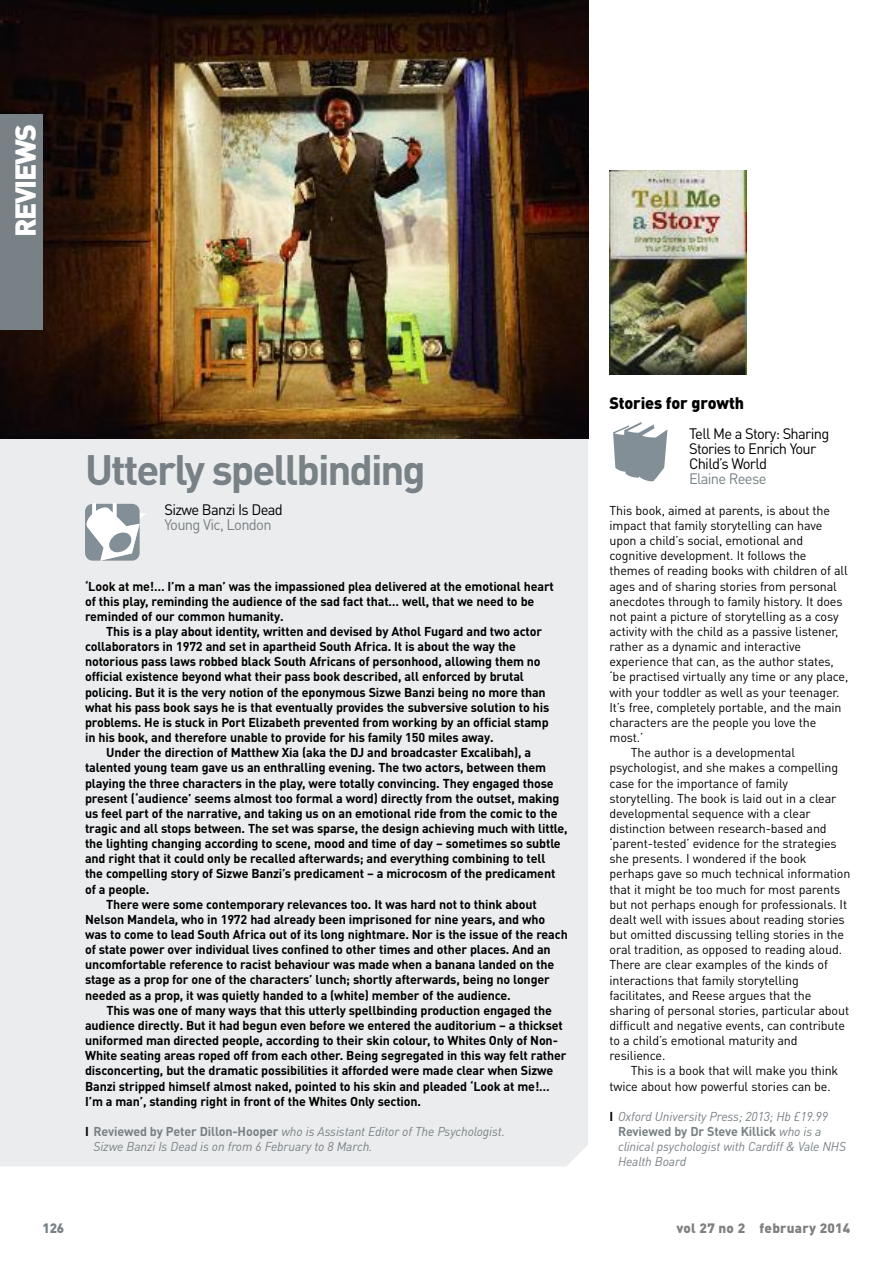
<style>
.page{position:relative;width:893px;height:1263px;background:#fff}
.page>*{position:absolute;margin:0;border:0;box-sizing:border-box;transform-origin:0 0}
.t1{font:700 42px "DIN Pro";letter-spacing:-.05em;color:#788185}
.t2{font:900 28.5px "DIN Pro";letter-spacing:-.05em;color:#fff}
.t3{font:900 16.5px "DIN Pro";letter-spacing:-.01em;color:#000}
.t4{font:15px/15.1px "DIN Pro";letter-spacing:-.045em;color:#000}
.t5{font:15px "DIN Pro";letter-spacing:-.045em;color:#788185}
.t6{font:900 13.5px "DIN Pro";letter-spacing:.015em;color:#808080}
.t7{font:900 13.5px "DIN Pro";color:#788185}
.t8{font:700 12.75px/15.1px "DIN Pro";letter-spacing:-.01em;color:#000}
.t9{font:12.75px "DIN Pro";letter-spacing:-.01em;color:#000}
.t10{font:italic 12.75px/15.1px "DIN Pro";letter-spacing:-.01em;color:#788185}
.s1{font-weight:700;font-style:normal;color:#000}
.s2{font-weight:700;font-style:normal}
</style>
<div class="page">
<div style="left:0;top:438px;width:588px;height:728px;background:#ebeced"></div>
<img style="left:609px;top:170px;width:137px;height:204px">
<img style="left:0;top:0;width:588px;height:438px">
<div style="left:0;top:115px;width:43px;height:215px;background:#788185"></div>
<svg style="left:613px;top:422px;width:54px;height:59px"></svg>
<svg style="left:85px;top:503px;width:62px;height:58px"></svg>
<h2 class="t2" style="left:16px;top:237px;width:115px;rotate:-90deg">REVIEWS</h2>
<h1 class="t1" style="left:85px;top:455px;width:342px">Utterly spellbinding</h1>
<p class="t4" style="left:165px;top:503px;width:120px">Sizwe Banzi Is Dead</p>
<p class="t5" style="left:165px;top:519px;width:109px">Young Vic, London</p>
<p class="t8" style="left:85px;top:580px;width:470px">‘Look at me!… I’m a man’ was the impassioned plea delivered at the emotional heart of this play, reminding the audience of the sad fact that… well, that we need to be reminded of our common humanity.</p>
<p class="t8" style="left:85px;top:625px;width:466px;text-indent:21px">This is a play about identity, written and devised by Athol Fugard and two actor collaborators in 1972 and set in apartheid South Africa. It is about the way the notorious pass laws robbed black South Africans of personhood, allowing them no official existence beyond what their pass book described, all enforced by brutal policing. But it is the very notion of the eponymous Sizwe Banzi being no more than what his pass book says he is that eventually provides the subversive solution to his problems. He is stuck in Port Elizabeth prevented from working by an official stamp in his book, and therefore unable to provide for his family 150 miles away.</p>
<p class="t8" style="left:106px;top:746px;width:426px">Under the direction of Matthew Xia (aka the DJ and broadcaster Excalibah), a</p>
<p class="t8" style="left:85px;top:761px;width:462px">talented young team gave us an enthralling evening. The two actors, between them</p>
<p class="t8" style="left:85px;top:776px;width:470px">playing the three characters in the play, were totally convincing. They engaged those</p>
<p class="t8" style="left:85px;top:792px;width:476px">present (‘audience’ seems almost too formal a word) directly from the outset, making</p>
<p class="t8" style="left:85px;top:807px;width:474px">us feel part of the narrative, and taking us on an emotional ride from the comic to the</p>
<p class="t8" style="left:85px;top:822px;width:484px">tragic and all stops between. The set was sparse, the design achieving much with little,</p>
<p class="t8" style="left:85px;top:837px;width:477px">the lighting changing according to scene, mood and time of day – sometimes so subtle</p>
<p class="t8" style="left:85px;top:852px;width:462px">and right that it could only be recalled afterwards; and everything combining to tell</p>
<p class="t8" style="left:85px;top:867px;width:472px">the compelling story of Sizwe Banzi’s predicament – a microcosm of the predicament</p>
<p class="t8" style="left:85px;top:883px;width:66px">of a people.</p>
<p class="t8" style="left:106px;top:898px;width:432px">There were some contemporary relevances too. It was hard not to think about</p>
<p class="t8" style="left:85px;top:913px;width:462px">Nelson Mandela, who in 1972 had already been imprisoned for nine years, and who</p>
<p class="t8" style="left:85px;top:928px;width:484px">was to come to lead South Africa out of its long nightmare. Nor is the issue of the reach</p>
<p class="t8" style="left:85px;top:943px;width:467px">of state power over individual lives confined to other times and other places. And an</p>
<p class="t8" style="left:85px;top:958px;width:471px">uncomfortable reference to racist behaviour was made when a banana landed on the</p>
<p class="t8" style="left:85px;top:973px;width:466px">stage as a prop for one of the characters’ lunch; shortly afterwards, being no longer</p>
<p class="t8" style="left:85px;top:989px;width:427px">needed as a prop, it was quietly handed to a (white) member of the audience.</p>
<p class="t8" style="left:106px;top:1004px;width:447px">This was one of many ways that this utterly spellbinding production engaged the</p>
<p class="t8" style="left:85px;top:1019px;width:479px">audience directly. But it had begun even before we entered the auditorium – a thickset</p>
<p class="t8" style="left:85px;top:1034px;width:474px">uniformed man directed people, according to their skin colour, to Whites Only of Non-</p>
<p class="t8" style="left:85px;top:1049px;width:483px">White seating areas roped off from each other. Being segregated in this way felt rather</p>
<p class="t8" style="left:85px;top:1064px;width:470px">disconcerting, but the dramatic possibilities it afforded were made clear when Sizwe</p>
<p class="t8" style="left:85px;top:1079px;width:466px">Banzi stripped himself almost naked, pointed to his skin and pleaded ‘Look at me!…</p>
<p class="t8" style="left:85px;top:1095px;width:338px">I’m a man’, standing right in front of the Whites Only section.</p>
<p class="t10" style="left:94px;top:1125px;width:413px;text-indent:-8px"><span class="s1">I</span> <span class="s2">Reviewed by Peter Dillon-Hooper</span> who is Assistant Editor of The Psychologist.<br>Sizwe Banzi Is Dead is on from 6 February to 8 March.</p>
<p class="t3" style="left:609px;top:397px;width:136px">Stories for growth</p>
<p class="t4" style="left:689px;top:428px;width:142px">Tell Me a Story: Sharing<br>Stories to Enrich Your<br>Child’s World</p>
<p class="t5" style="left:689px;top:474px;width:79px">Elaine Reese</p>
<p class="t9" style="left:609px;top:506px;width:222px">This book, aimed at parents, is about the</p>
<p class="t9" style="left:609px;top:521px;width:214px">impact that family storytelling can have</p>
<p class="t9" style="left:609px;top:536px;width:195px">upon a child’s social, emotional and</p>
<p class="t9" style="left:609px;top:551px;width:199px">cognitive development. It follows the</p>
<p class="t9" style="left:609px;top:566px;width:240px">themes of reading books with children of all</p>
<p class="t9" style="left:609px;top:581px;width:229px">ages and of sharing stories from personal</p>
<p class="t9" style="left:609px;top:597px;width:235px">anecdotes through to family history. It does</p>
<p class="t9" style="left:609px;top:612px;width:231px">not paint a picture of storytelling as a cosy</p>
<p class="t9" style="left:609px;top:627px;width:230px">activity with the child as a passive listener,</p>
<p class="t9" style="left:609px;top:642px;width:193px">rather as a dynamic and interactive</p>
<p class="t9" style="left:609px;top:657px;width:226px">experience that can, as the author states,</p>
<p class="t9" style="left:609px;top:672px;width:240px">‘be practised virtually any time or any place,</p>
<p class="t9" style="left:609px;top:687px;width:232px">with your toddler as well as your teenager.</p>
<p class="t9" style="left:609px;top:703px;width:233px">It’s free, completely portable, and the main</p>
<p class="t9" style="left:609px;top:718px;width:208px">characters are the people you love the</p>
<p class="t9" style="left:609px;top:733px;width:35px">most.’</p>
<p class="t9" style="left:631px;top:748px;width:166px">The author is a developmental</p>
<p class="t9" style="left:609px;top:763px;width:230px">psychologist, and she makes a compelling</p>
<p class="t9" style="left:609px;top:778px;width:180px">case for the importance of family</p>
<p class="t9" style="left:609px;top:793px;width:228px">storytelling. The book is laid out in a clear</p>
<p class="t9" style="left:609px;top:809px;width:203px">developmental sequence with a clear</p>
<p class="t9" style="left:609px;top:824px;width:219px">distinction between research-based and</p>
<p class="t9" style="left:609px;top:839px;width:229px">‘parent-tested’ evidence for the strategies</p>
<p class="t9" style="left:609px;top:854px;width:199px">she presents. I wondered if the book</p>
<p class="t9" style="left:609px;top:869px;width:242px">perhaps gave so much technical information</p>
<p class="t9" style="left:609px;top:884px;width:232px">that it might be too much for most parents</p>
<p class="t9" style="left:609px;top:900px;width:239px">but not perhaps enough for professionals. It</p>
<p class="t9" style="left:609px;top:915px;width:237px">dealt well with issues about reading stories</p>
<p class="t9" style="left:609px;top:930px;width:236px">but omitted discussing telling stories in the</p>
<p class="t9" style="left:609px;top:945px;width:234px">oral tradition, as opposed to reading aloud.</p>
<p class="t9" style="left:609px;top:960px;width:220px">There are clear examples of the kinds of</p>
<p class="t9" style="left:609px;top:975px;width:191px">interactions that family storytelling</p>
<p class="t9" style="left:609px;top:990px;width:203px">facilitates, and Reese argues that the</p>
<p class="t9" style="left:609px;top:1006px;width:241px">sharing of personal stories, particular about</p>
<p class="t9" style="left:609px;top:1021px;width:237px">difficult and negative events, can contribute</p>
<p class="t9" style="left:609px;top:1036px;width:190px">to a child’s emotional maturity and</p>
<p class="t9" style="left:609px;top:1051px;width:57px">resilience.</p>
<p class="t9" style="left:631px;top:1066px;width:209px">This is a book that will make you think</p>
<p class="t9" style="left:609px;top:1081px;width:223px">twice about how powerful stories can be.</p>
<p class="t10" style="left:618px;top:1110px;width:230px;text-indent:-9px"><span class="s1">I</span> Oxford University Press; 2013; Hb £19.99<br><span class="s2">Reviewed by Dr Steve Killick</span> who is a clinical psychologist with Cardiff &amp; Vale NHS Health Board</p>
<p class="t7" style="left:43px;top:1223px;width:23px">126</p>
<p class="t6" style="left:676px;top:1223px;width:176px">vol 27 no 2 february 2014</p>
</div>
